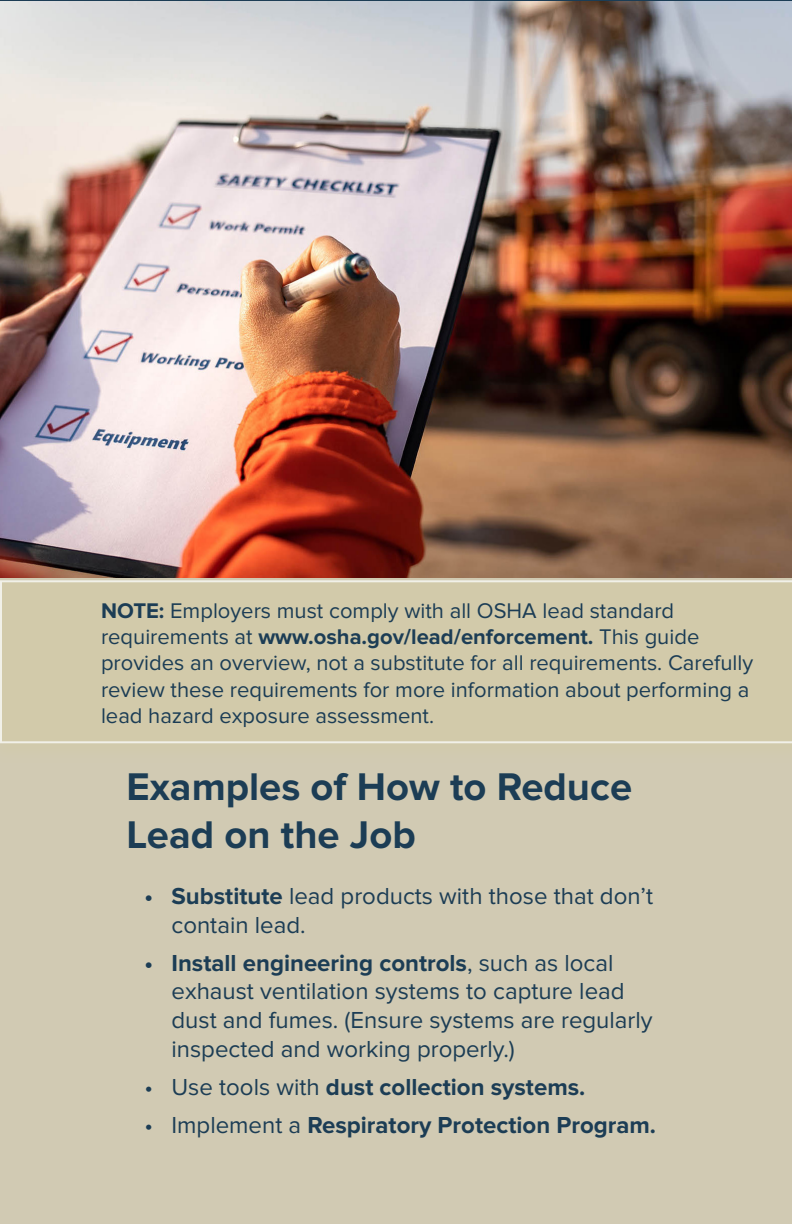
<style>
.page{position:relative;width:792px;height:1224px;background:#fff}
.page>*{position:absolute;margin:0;border:0;box-sizing:border-box;transform-origin:0 0}
.t1{font:700 40px/48px "Proxima Nova";color:#1c3d55}
.t2{font:24px/28.8px "Proxima Nova";color:#1c3d55}
.t3{font:700 24px "Proxima Nova";color:#1c3d55}
.t4{font:22px/26.4px "Proxima Nova";color:#1c3d55}
.s1{font-weight:700}
.s2{font-weight:400}
</style>
<div class="page">
<div style="left:0;top:577px;width:792px;height:647px;background:#d1cab3"></div>
<div style="left:0;top:578px;width:792px;height:185px;background:#d2caaa"></div>
<svg style="left:0;top:580px;width:792px;height:163px"></svg>
<img style="left:0;top:1px;width:792px;height:576px">
<p class="t4" style="left:101px;top:598px;width:654px"><span class="s1">NOTE:</span> Employers must comply with all OSHA lead standard requirements at <span class="s1">www.osha.gov/lead/enforcement.</span> This guide provides an overview, not a substitute for all requirements. Carefully review these requirements for more information about performing a lead hazard exposure assessment.</p>
<p class="t1" style="left:126px;top:764px;width:507px">Examples of How to Reduce<br>Lead on the Job</p>
<p class="t2" style="left:172px;top:882px;width:483px;text-indent:-27px"><span class="s1">• Substitute</span> lead products with those that don’t contain lead.</p>
<p class="t2" style="left:172px;top:949px;width:483px;text-indent:-27px"><span class="s1">• Install engineering controls</span>, such as local exhaust ventilation systems to capture lead dust and fumes. (Ensure systems are regularly inspected and working properly.)</p>
<p class="t3" style="left:144px;top:1073px;width:442px"><span class="s2">• Use tools with</span> dust collection systems.</p>
<p class="t3" style="left:144px;top:1111px;width:513px"><span class="s2">• Implement a</span> Respiratory Protection Program.</p>
</div>
